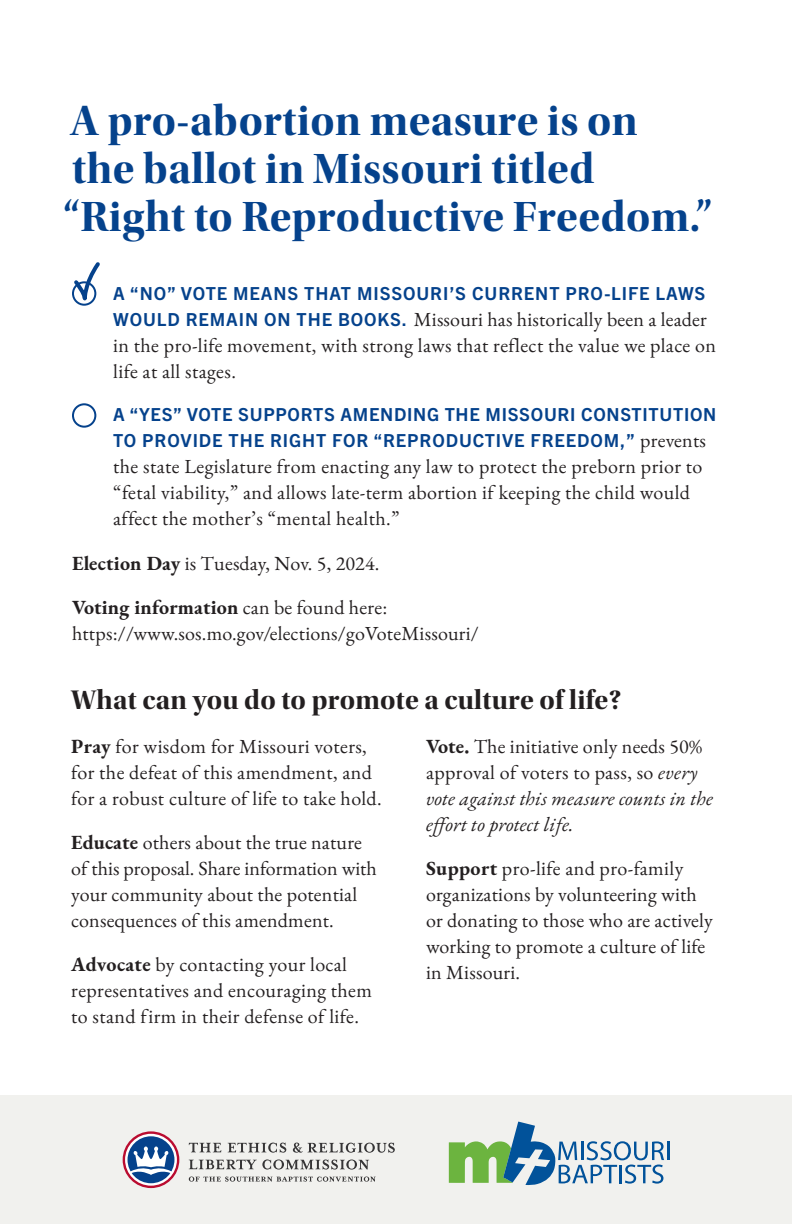
<style>
.page{position:relative;width:792px;height:1224px;background:#fff}
.page>*{position:absolute;margin:0;border:0;box-sizing:border-box;transform-origin:0 0}
.t1{font:44px/48px "Utopia Std Bold Disp";letter-spacing:.01em;color:#05428c}
.t2{font:28px "Utopia Std Bold Disp";letter-spacing:.01em;color:#231f20}
.t3{font:20px/26px "EB Garamond";letter-spacing:.02em;color:#231f20}
.t4{font:italic 20px/26px "EB Garamond";letter-spacing:.01em;color:#231f20}
.t5{font:700 18px/26px "Trade Gothic Next LT Pro";letter-spacing:.05em;color:#05428c}
.s1{font-family:"Trade Gothic Next LT Pro";font-weight:700;font-size:18px;color:#05428c}
.s2{font-family:"EB Garamond";font-weight:400;font-size:20px;color:#231f20}
.s3{font-weight:700}
.s4{font-weight:700;font-style:normal}
.s5{font-style:normal}
</style>
<div class="page">
<div style="left:0;top:1095px;width:792px;height:129px;background:#f1f1ee"></div>
<svg style="left:189px;top:1177px;width:187px;height:5px"></svg>
<svg style="left:189px;top:1143px;width:32px;height:9px"></svg>
<svg style="left:228px;top:1143px;width:58px;height:10px"></svg>
<svg style="left:293px;top:1143px;width:102px;height:10px"></svg>
<svg style="left:189px;top:1159px;width:180px;height:11px"></svg>
<svg style="left:123px;top:1131px;width:56px;height:57px"></svg>
<svg style="left:449px;top:1122px;width:220px;height:63px"></svg>
<div style="left:72px;top:281px;width:24px;height:25px;border:2px solid #05428c;border-radius:50%"></div>
<div style="left:72px;top:403px;width:24px;height:25px;border:2px solid #05428c;border-radius:50%"></div>
<svg style="left:72px;top:262px;width:28px;height:40px"></svg>
<h1 class="t1" style="left:63px;top:97px;width:651px">A pro-abortion measure is on<br>the ballot in Missouri titled “Right to Reproductive Freedom.”</h1>
<p class="t5" style="left:113px;top:279px;width:594px">A “NO” VOTE MEANS THAT MISSOURI’S CURRENT PRO-LIFE LAWS</p>
<p class="t3" style="left:113px;top:306px;width:604px"><span class="s1">WOULD REMAIN ON THE BOOKS.</span> Missouri has historically been a leader in the pro-life movement, with strong laws that reflect the value we place on life at all stages.</p>
<p class="t5" style="left:113px;top:400px;width:605px">A “YES” VOTE SUPPORTS AMENDING THE MISSOURI CONSTITUTION<br>TO PROVIDE THE RIGHT FOR “REPRODUCTIVE FREEDOM,” <span class="s2">prevents</span></p>
<p class="t3" style="left:113px;top:453px;width:591px">the state Legislature from enacting any law to protect the preborn prior to “fetal viability,” and allows late-term abortion if keeping the child would affect the mother’s “mental health.”</p>
<p class="t3" style="left:72px;top:550px;width:309px"><span class="s3">Election Day</span> is Tuesday, Nov. 5, 2024.</p>
<p class="t3" style="left:72px;top:594px;width:408px"><span class="s3">Voting information</span> can be found here: https://www.sos.mo.gov/elections/goVoteMissouri/</p>
<h2 class="t2" style="left:71px;top:684px;width:552px">What can you do to promote a culture of life?</h2>
<p class="t3" style="left:71px;top:734px;width:312px"><span class="s3">Pray</span> for wisdom for Missouri voters, for the defeat of this amendment, and for a robust culture of life to take hold.</p>
<p class="t3" style="left:71px;top:830px;width:307px"><span class="s3">Educate</span> others about the true nature of this proposal. Share information with your community about the potential consequences of this amendment.</p>
<p class="t3" style="left:71px;top:952px;width:302px"><span class="s3">Advocate</span> by contacting your local representatives and encouraging them to stand firm in their defense of life.</p>
<p class="t4" style="left:426px;top:734px;width:288px"><span class="s4">Vote.</span> <span class="s5">The initiative only needs 50% approval of voters to pass, so</span> every vote against this measure counts in the effort to protect life.</p>
<p class="t3" style="left:426px;top:856px;width:288px"><span class="s3">Support</span> pro-life and pro-family organizations by volunteering with or donating to those who are actively working to promote a culture of life in Missouri.</p>
</div>
